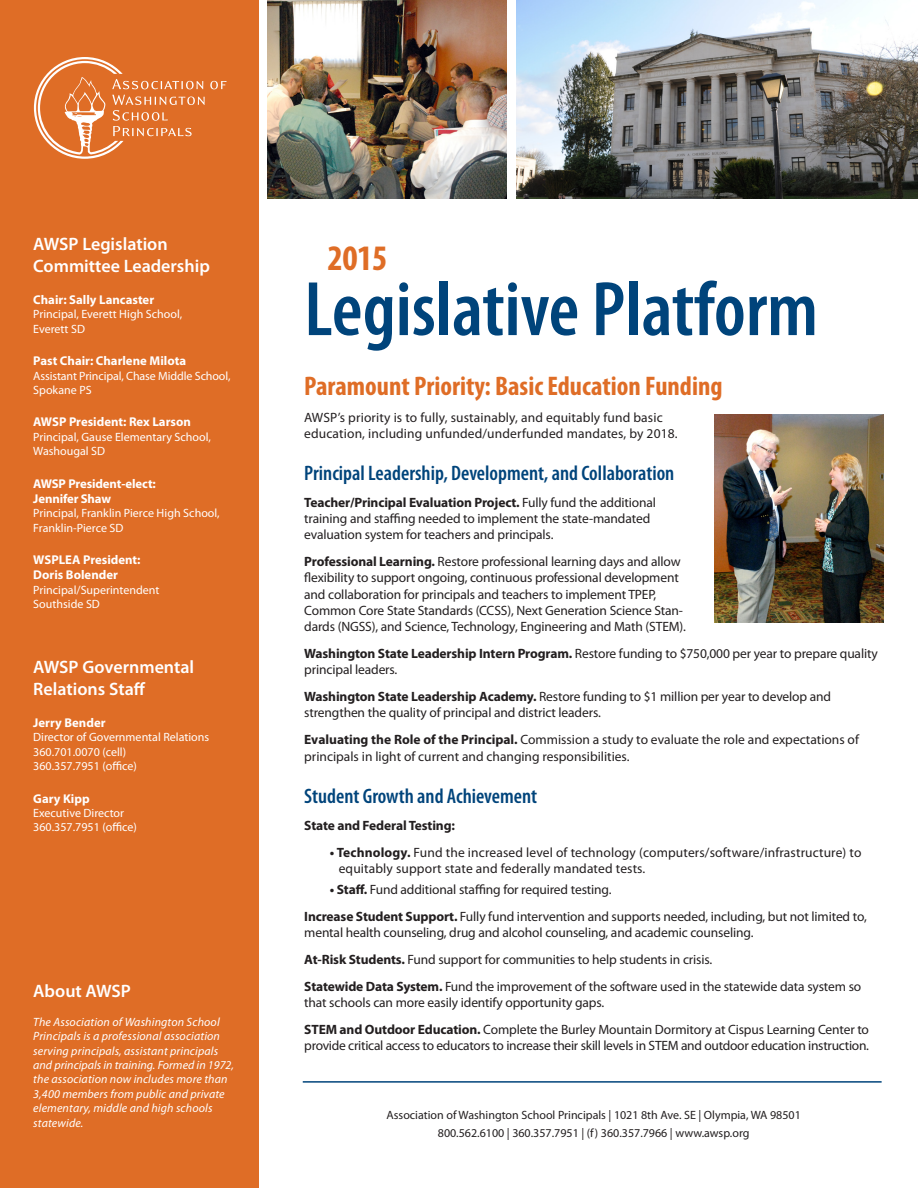
<style>
.page{position:relative;width:918px;height:1188px;background:#fff}
.page>*{position:absolute;margin:0;border:0;box-sizing:border-box;transform-origin:0 0}
.t1{font:600 condensed 78px "Myriad Pro";color:#00447b}
.t2{font:700 condensed 36px "Myriad Pro";color:#df6d26}
.t3{font:700 condensed 27px "Myriad Pro";color:#df6d26}
.t4{font:600 condensed 21px "Myriad Pro";color:#00447b}
.t5{font:600 18px "Myriad Pro";color:#fff}
.t6{font:13.5px/16.2px "Myriad Pro";letter-spacing:-.01em;color:#231f20}
.t7{font:13.5px/16.2px "Myriad Pro";letter-spacing:.01em;color:#231f20}
.t8{font:700 13.5px "Myriad Pro";letter-spacing:-.01em;color:#231f20}
.t9{font:700 12.75px/15.3px "Myriad Pro";color:#fff}
.t10{font:12px/14.4px "Myriad Pro";color:#fff}
.t11{font:italic 12px/14.4px "Myriad Pro";letter-spacing:.01em;color:#fff}
.t12{font:12px "Myriad Pro";color:#231f20}
.s1{font-weight:700}
</style>
<div class="page">
<img style="left:516px;top:0;width:402px;height:199px">
<div style="left:0;top:0;width:258px;height:1188px;background:#df6d26"></div>
<svg style="left:34px;top:57px;width:193px;height:102px"></svg>
<hr style="left:303px;top:1081px;width:579px;height:2px;background:#00447b">
<img style="left:268px;top:0;width:238px;height:199px">
<img style="left:715px;top:414px;width:168px;height:209px">
<p class="t5" style="left:33px;top:233px;width:136px">AWSP Legislation</p>
<p class="t5" style="left:33px;top:254px;width:178px">Committee Leadership</p>
<p class="t9" style="left:33px;top:292px;width:122px">Chair: Sally Lancaster</p>
<p class="t10" style="left:33px;top:307px;width:151px">Principal, Everett High School,</p>
<p class="t10" style="left:33px;top:321px;width:53px">Everett SD</p>
<p class="t9" style="left:33px;top:353px;width:154px">Past Chair: Charlene Milota</p>
<p class="t10" style="left:33px;top:368px;width:199px">Assistant Principal, Chase Middle School,<br>Spokane PS</p>
<p class="t9" style="left:33px;top:414px;width:159px">AWSP President: Rex Larson</p>
<p class="t10" style="left:33px;top:429px;width:179px">Principal, Gause Elementary School,<br>Washougal SD</p>
<p class="t9" style="left:33px;top:475px;width:124px">AWSP President-elect:<br>Jennifer Shaw</p>
<p class="t10" style="left:33px;top:506px;width:188px">Principal, Franklin Pierce High School,<br>Franklin-Pierce SD</p>
<p class="t9" style="left:33px;top:552px;width:109px">WSPLEA President:<br>Doris Bolender</p>
<p class="t10" style="left:33px;top:582px;width:128px">Principal/Superintendent</p>
<p class="t10" style="left:33px;top:597px;width:68px">Southside SD</p>
<p class="t5" style="left:33px;top:656px;width:162px">AWSP Governmental</p>
<p class="t5" style="left:33px;top:677px;width:114px">Relations Staff</p>
<p class="t9" style="left:33px;top:715px;width:74px">Jerry Bender</p>
<p class="t10" style="left:33px;top:730px;width:177px">Director of Governmental Relations</p>
<p class="t10" style="left:33px;top:744px;width:94px">360.701.0070 (cell)</p>
<p class="t10" style="left:33px;top:759px;width:105px">360.357.7951 (office)</p>
<p class="t9" style="left:33px;top:790px;width:58px">Gary Kipp</p>
<p class="t10" style="left:33px;top:806px;width:92px">Executive Director</p>
<p class="t10" style="left:33px;top:820px;width:105px">360.357.7951 (office)</p>
<p class="t5" style="left:33px;top:980px;width:99px">About AWSP</p>
<p class="t11" style="left:33px;top:1014px;width:202px">The Association of Washington School Principals is a professional association serving principals, assistant principals and principals in training. Formed in 1972, the association now includes more than 3,400 members from public and private elementary, middle and high schools statewide.</p>
<p class="t2" style="left:327px;top:236px;width:62px">2015</p>
<p class="t1" style="left:304px;top:261px;width:515px">Legislative Platform</p>
<p class="t3" style="left:304px;top:369px;width:420px">Paramount Priority: Basic Education Funding</p>
<p class="t7" style="left:304px;top:409px;width:375px">AWSP’s priority is to fully, sustainably, and equitably fund basic education, including unfunded/underfunded mandates, by 2018.</p>
<p class="t4" style="left:304px;top:460px;width:372px">Principal Leadership, Development, and Collaboration</p>
<p class="t6" style="left:304px;top:494px;width:353px"><span class="s1">Teacher/Principal Evaluation Project.</span> Fully fund the additional training and staffing needed to implement the state-mandated</p>
<p class="t6" style="left:304px;top:526px;width:251px">evaluation system for teachers and principals.</p>
<p class="t6" style="left:304px;top:553px;width:383px"><span class="s1">Professional Learning.</span> Restore professional learning days and allow flexibility to support ongoing, continuous professional development and collaboration for principals and teachers to implement TPEP, Common Core State Standards (CCSS), Next Generation Science Stan&shy;dards (NGSS), and Science, Technology, Engineering and Math (STEM).</p>
<p class="t6" style="left:304px;top:645px;width:575px"><span class="s1">Washington State Leadership Intern Program.</span> Restore funding to $750,000 per year to prepare quality principal leaders.</p>
<p class="t6" style="left:304px;top:688px;width:528px"><span class="s1">Washington State Leadership Academy.</span> Restore funding to $1 million per year to develop and strengthen the quality of principal and district leaders.</p>
<p class="t6" style="left:304px;top:731px;width:556px"><span class="s1">Evaluating the Role of the Principal.</span> Commission a study to evaluate the role and expectations of principals in light of current and changing responsibilities.</p>
<p class="t4" style="left:304px;top:783px;width:234px">Student Growth and Achievement</p>
<p class="t8" style="left:304px;top:816px;width:152px">State and Federal Testing:</p>
<p class="t7" style="left:339px;top:844px;width:524px;text-indent:-9px"><span class="s1">• Technology.</span> Fund the increased level of technology (computers/software/infrastructure) to equitably support state and federally mandated tests.</p>
<p class="t6" style="left:330px;top:881px;width:283px"><span class="s1">• Staff.</span> Fund additional staffing for required testing.</p>
<p class="t6" style="left:304px;top:908px;width:564px"><span class="s1">Increase Student Support.</span> Fully fund intervention and supports needed, including, but not limited to, mental health counseling, drug and alcohol counseling, and academic counseling.</p>
<p class="t6" style="left:304px;top:951px;width:410px"><span class="s1">At-Risk Students.</span> Fund support for communities to help students in crisis.</p>
<p class="t6" style="left:304px;top:978px;width:559px"><span class="s1">Statewide Data System.</span> Fund the improvement of the software used in the statewide data system so that schools can more easily identify opportunity gaps.</p>
<p class="t6" style="left:304px;top:1021px;width:566px"><span class="s1">STEM and Outdoor Education.</span> Complete the Burley Mountain Dormitory at Cispus Learning Center to provide critical access to educators to increase their skill levels in STEM and outdoor education instruction.</p>
<p class="t12" style="left:387px;top:1107px;width:416px">Association of Washington School Principals | 1021 8th Ave. SE | Olympia, WA 98501</p>
<p class="t12" style="left:438px;top:1125px;width:313px">800.562.6100 | 360.357.7951 | (f) 360.357.7966 | www.awsp.org</p>
</div>
